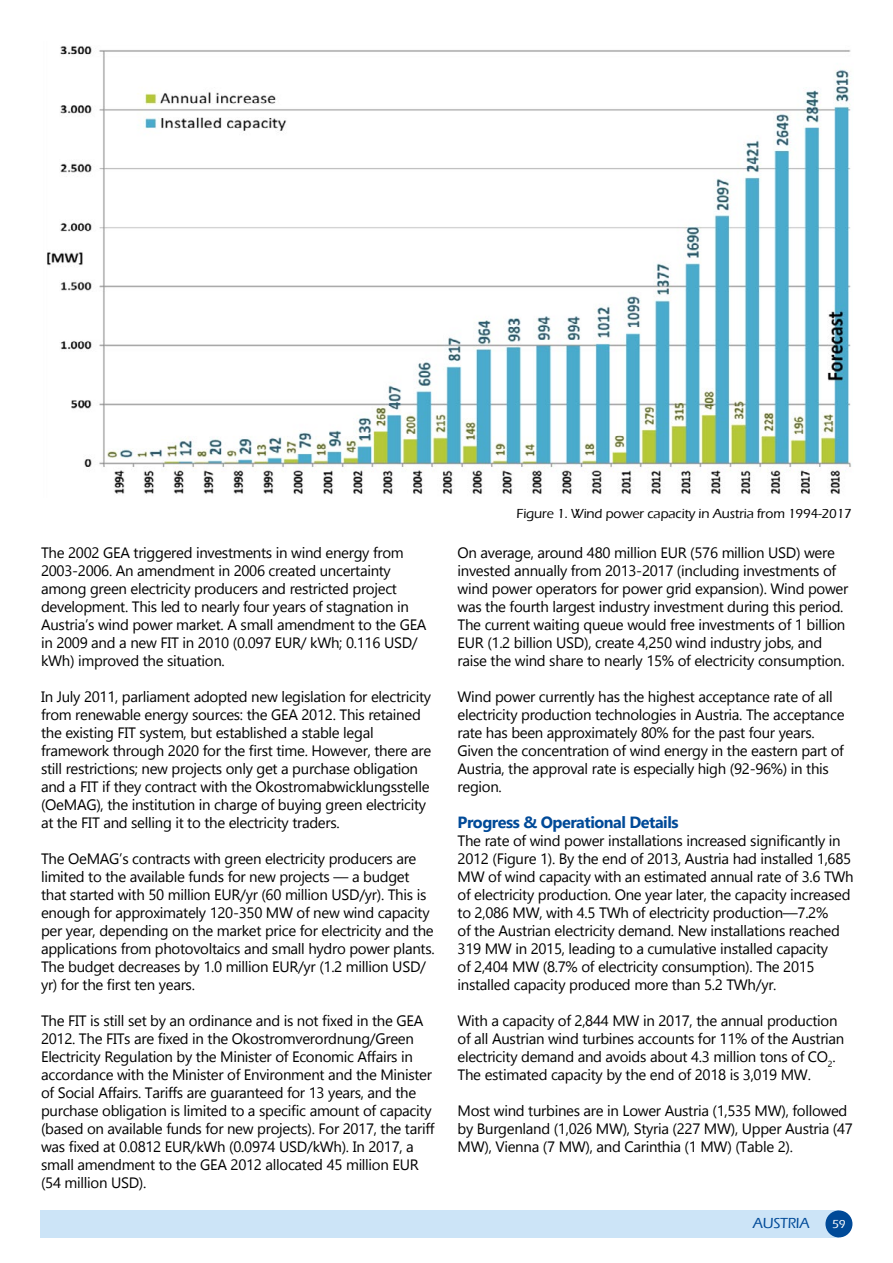
<style>
.page{position:relative;width:893px;height:1263px;background:#fff}
.page>*{position:absolute;margin:0;border:0;box-sizing:border-box;transform-origin:0 0}
.t1{font:700 16.2px "Gadugi";letter-spacing:-.03em;color:#004a98}
.t2{font:15px/18px "Gadugi";letter-spacing:-.02em;color:#000}
.t3{font:500 15px "Eras ITC";letter-spacing:-.02em;color:#004a98}
.t4{font:500 13.5px "Eras ITC";letter-spacing:-.01em;color:#000}
.t5{font:500 12px "Eras ITC";color:#fff}
</style>
<div class="page">
<img style="left:47px;top:46px;width:804px;height:449px">
<div style="left:40px;top:1210px;width:799px;height:27px;background:#cce4f7"></div>
<div style="left:825px;top:1210px;width:27px;height:27px;background:#004a98;border-radius:50%"></div>
<p class="t2" style="left:41px;top:544px;width:387px">The 2002 GEA triggered investments in wind energy from 2003-2006. An amendment in 2006 created uncertainty among green electricity producers and restricted project development. This led to nearly four years of stagnation in Austria’s wind power market. A small amendment to the GEA in 2009 and a new FIT in 2010 (0.097 EUR/ kWh; 0.116 USD/ kWh) improved the situation.</p>
<p class="t2" style="left:41px;top:688px;width:392px">In July 2011, parliament adopted new legislation for electricity from renewable energy sources: the GEA 2012. This retained the existing FIT system, but established a stable legal framework through 2020 for the first time. However, there are still restrictions; new projects only get a purchase obligation and a FIT if they contract with the Okostromabwicklungsstelle (OeMAG), the institution in charge of buying green electricity at the FIT and selling it to the electricity traders.</p>
<p class="t2" style="left:41px;top:850px;width:395px">The OeMAG’s contracts with green electricity producers are limited to the available funds for new projects — a budget that started with 50 million EUR/yr (60 million USD/yr). This is enough for approximately 120-350 MW of new wind capacity per year, depending on the market price for electricity and the applications from photovoltaics and small hydro power plants.<br>The budget decreases by 1.0 million EUR/yr (1.2 million USD/ yr) for the first ten years.</p>
<p class="t2" style="left:41px;top:1012px;width:395px">The FIT is still set by an ordinance and is not fixed in the GEA 2012. The FITs are fixed in the Okostromverordnung/Green Electricity Regulation by the Minister of Economic Affairs in accordance with the Minister of Environment and the Minister of Social Affairs. Tariffs are guaranteed for 13 years, and the purchase obligation is limited to a specific amount of capacity (based on available funds for new projects). For 2017, the tariff was fixed at 0.0812 EUR/kWh (0.0974 USD/kWh). In 2017, a small amendment to the GEA 2012 allocated 45 million EUR (54 million USD).</p>
<p class="t4" style="left:516px;top:506px;width:337px">Figure 1. Wind power capacity in Austria from 1994-2017</p>
<p class="t2" style="left:458px;top:544px;width:392px">On average, around 480 million EUR (576 million USD) were invested annually from 2013-2017 (including investments of wind power operators for power grid expansion). Wind power was the fourth largest industry investment during this period.<br>The current waiting queue would free investments of 1 billion EUR (1.2 billion USD), create 4,250 wind industry jobs, and raise the wind share to nearly 15% of electricity consumption.</p>
<p class="t2" style="left:458px;top:688px;width:389px">Wind power currently has the highest acceptance rate of all electricity production technologies in Austria. The acceptance rate has been approximately 80% for the past four years.<br>Given the concentration of wind energy in the eastern part of Austria, the approval rate is especially high (92-96%) in this region.</p>
<p class="t1" style="left:458px;top:813px;width:223px">Progress &amp; Operational Details</p>
<p class="t2" style="left:458px;top:832px;width:398px">The rate of wind power installations increased significantly in 2012 (Figure 1). By the end of 2013, Austria had installed 1,685<br>MW of wind capacity with an estimated annual rate of 3.6 TWh of electricity production. One year later, the capacity increased to 2,086 MW, with 4.5 TWh of electricity production—7.2%<br>of the Austrian electricity demand. New installations reached 319 MW in 2015, leading to a cumulative installed capacity<br>of 2,404 MW (8.7% of electricity consumption). The 2015 installed capacity produced more than 5.2 TWh/yr.</p>
<p class="t2" style="left:458px;top:1012px;width:388px">With a capacity of 2,844 MW in 2017, the annual production of all Austrian wind turbines accounts for 11% of the Austrian electricity demand and avoids about 4.3 million tons of CO<sub>2</sub>.<br>The estimated capacity by the end of 2018 is 3,019 MW.</p>
<p class="t2" style="left:458px;top:1102px;width:397px">Most wind turbines are in Lower Austria (1,535 MW), followed by Burgenland (1,026 MW), Styria (227 MW), Upper Austria (47<br>MW), Vienna (7 MW), and Carinthia (1 MW) (Table 2).</p>
<p class="t3" style="left:753px;top:1215px;width:59px">AUSTRIA</p>
<p class="t5" style="left:832px;top:1217px;width:15px">59</p>
</div>
